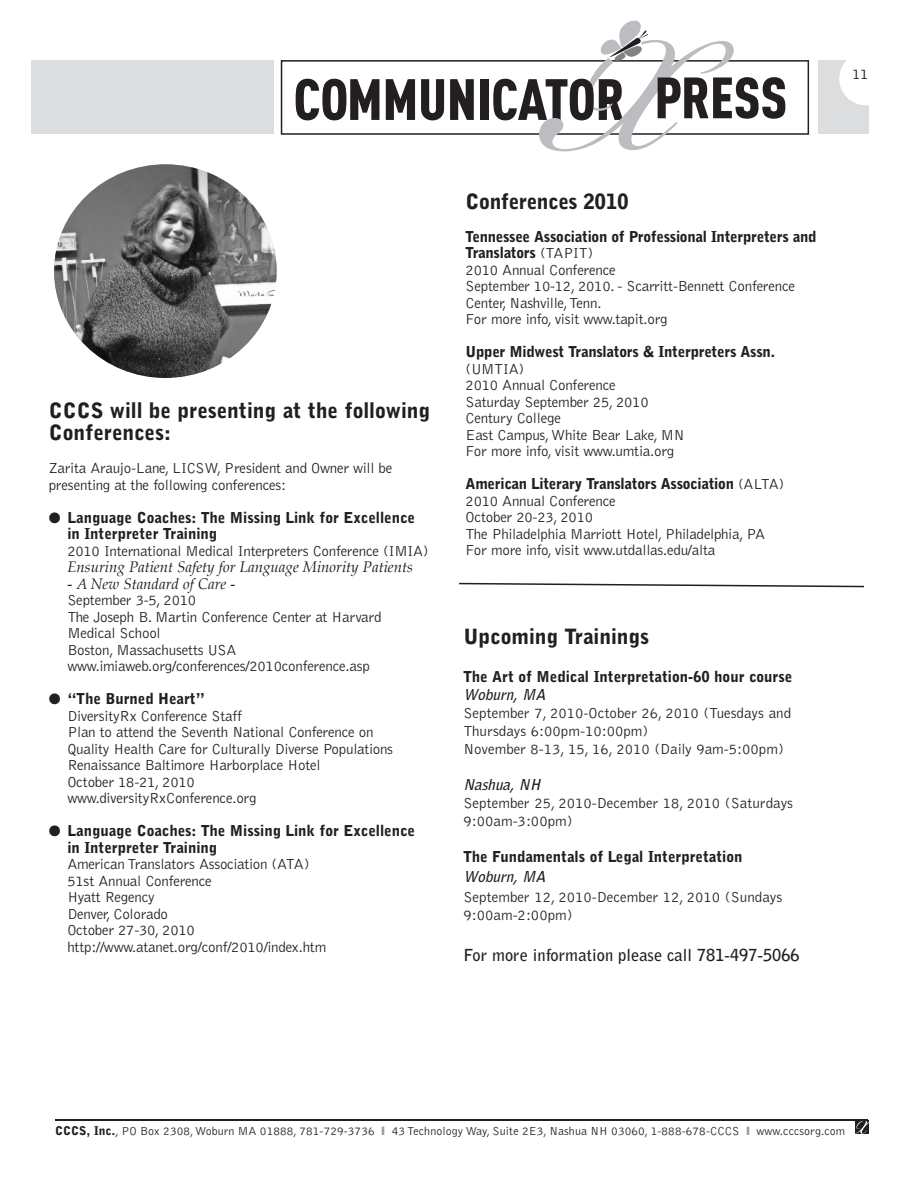
<style>
.page{position:relative;width:918px;height:1188px;background:#fff}
.page>*{position:absolute;margin:0;border:0;box-sizing:border-box;transform-origin:0 0}
.t1{font:900 21px/22.5px "Bell Gothic BT";color:#231f20}
.t2{font:700 16.5px "Bell Gothic";color:#231f20}
.t3{font:300 15px/16.5px "Bell Gothic";letter-spacing:-.015em;color:#231f20}
.t4{font:900 15px/16.5px "Bell Gothic BT";color:#231f20}
.t5{font:italic 15px "Palatino";color:#231f20}
.t6{font:italic 700 15px "Bell Gothic";color:#231f20}
.t7{font:300 12px "Bell Gothic";letter-spacing:.005em;color:#231f20}
.s1{font-family:"Bell Gothic";font-weight:300}
.s2{font-family:"Bell Gothic BT";font-weight:900}
.s3{color:#9d9fa2}
</style>
<div class="page">
<div style="left:31px;top:61px;width:242px;height:73px;background:#dcdddf"></div>
<div style="left:818px;top:61px;width:50px;height:73px;background:#dcdddf"></div>
<div style="left:839px;top:52px;width:54px;height:53px;background:#fff;border-radius:50%"></div>
<svg style="left:281px;top:20px;width:528px;height:131px"></svg>
<div style="left:855px;top:1120px;width:14px;height:14px;background:#231f20"></div>
<svg style="left:855px;top:1121px;width:14px;height:13px"></svg>
<hr style="left:55px;top:1119px;width:812px;height:2px;background:#231f20">
<img style="left:54px;top:164px;width:223px;height:214px;border-radius:50%">
<svg style="left:459px;top:582px;width:406px;height:6px"></svg>
<p class="t3" style="left:852px;top:66px;width:18px">11</p>
<h1 class="t1" style="left:49px;top:401px;width:383px">CCCS will be presenting at the following<br>Conferences:</h1>
<p class="t3" style="left:49px;top:461px;width:345px">Zarita Araujo-Lane, LICSW, President and Owner will be presenting at the following conferences:</p>
<p class="t4" style="left:67px;top:510px;width:349px;text-indent:-19px">● Language Coaches: The Missing Link for Excellence in Interpreter Training</p>
<p class="t3" style="left:67px;top:543px;width:363px">2010 International Medical Interpreters Conference (IMIA)</p>
<p class="t5" style="left:67px;top:560px;width:347px">Ensuring Patient Safety for Language Minority Patients</p>
<p class="t5" style="left:67px;top:576px;width:170px">- A New Standard of Care -</p>
<p class="t3" style="left:67px;top:593px;width:316px">September 3-5, 2010<br>The Joseph B. Martin Conference Center at Harvard Medical School<br>Boston, Massachusetts USA www.imiaweb.org/conferences/2010conference.asp</p>
<p class="t4" style="left:49px;top:692px;width:158px">● “The Burned Heart”</p>
<p class="t3" style="left:67px;top:708px;width:327px">DiversityRx Conference Staff<br>Plan to attend the Seventh National Conference on Quality Health Care for Culturally Diverse Populations Renaissance Baltimore Harborplace Hotel<br>October 18-21, 2010<br>www.diversityRxConference.org</p>
<p class="t4" style="left:67px;top:824px;width:349px;text-indent:-19px">● Language Coaches: The Missing Link for Excellence in Interpreter Training</p>
<p class="t3" style="left:67px;top:857px;width:260px">American Translators Association (ATA)<br>51st Annual Conference<br>Hyatt Regency<br>Denver, Colorado<br>October 27-30, 2010 http://www.atanet.org/conf/2010/index.htm</p>
<h1 class="t1" style="left:466px;top:191px;width:165px">Conferences 2010</h1>
<p class="t4" style="left:466px;top:229px;width:352px">Tennessee Association of Professional Interpreters and<br>Translators <span class="s1">(TAPIT)</span></p>
<p class="t3" style="left:466px;top:262px;width:331px">2010 Annual Conference<br>September 10-12, 2010. - Scarritt-Bennett Conference Center, Nashville,Tenn.<br>For more info, visit www.tapit.org</p>
<p class="t4" style="left:466px;top:345px;width:311px">Upper Midwest Translators &amp; Interpreters Assn.</p>
<p class="t3" style="left:466px;top:361px;width:221px">(UMTIA)<br>2010 Annual Conference<br>Saturday September 25, 2010<br>Century College<br>East Campus,White Bear Lake, MN<br>For more info, visit www.umtia.org</p>
<p class="t4" style="left:466px;top:477px;width:320px">American Literary Translators Association <span class="s1">(ALTA)</span></p>
<p class="t3" style="left:466px;top:493px;width:301px">2010 Annual Conference<br>October 20-23, 2010<br>The Philadelphia Marriott Hotel, Philadelphia, PA For more info, visit www.utdallas.edu/alta</p>
<h1 class="t1" style="left:464px;top:626px;width:187px">Upcoming Trainings</h1>
<p class="t4" style="left:464px;top:670px;width:330px">The Art of Medical Interpretation-60 hour course</p>
<p class="t6" style="left:464px;top:689px;width:86px">Woburn, MA</p>
<p class="t3" style="left:463px;top:705px;width:329px;line-height:18px">September 7, 2010-October 26, 2010 (Tuesdays and<br>Thursdays 6:00pm-10:00pm)<br>November 8-13, 15, 16, 2010 (Daily 9am-5:00pm)</p>
<p class="t6" style="left:464px;top:779px;width:81px">Nashua, NH</p>
<p class="t3" style="left:463px;top:795px;width:331px;line-height:18px">September 25, 2010-December 18, 2010 (Saturdays<br>9:00am-3:00pm)</p>
<p class="t4" style="left:463px;top:850px;width:280px">The Fundamentals of Legal Interpretation</p>
<p class="t6" style="left:464px;top:871px;width:86px">Woburn, MA</p>
<p class="t3" style="left:463px;top:889px;width:320px;line-height:18px">September 12, 2010-December 12, 2010 (Sundays<br>9:00am-2:00pm)</p>
<p class="t2" style="left:464px;top:948px;width:338px">For more information please call 781-497-5066</p>
<p class="t7" style="left:55px;top:1126px;width:792px"><span class="s2">CCCS, Inc.</span>, PO Box 2308,Woburn MA 01888, 781-729-3736 <span class="s3">❙</span> 43 Technology Way, Suite 2E3, Nashua NH 03060, 1-888-678-CCCS <span class="s3">❙</span> www.cccsorg.com</p>
</div>
